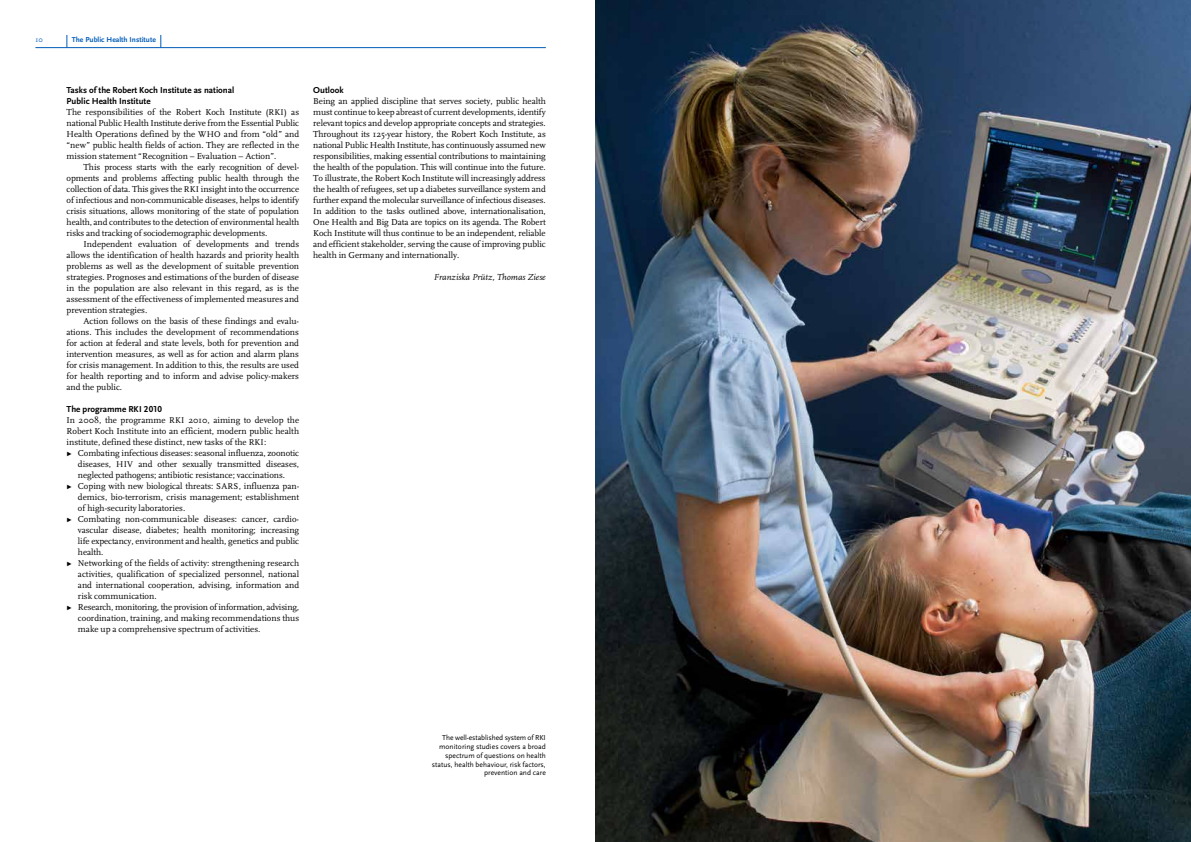
<style>
.page{position:relative;width:1191px;height:842px;background:#fff}
.page>*{position:absolute;margin:0;border:0;box-sizing:border-box;transform-origin:0 0}
.t1{font:9px/11px "FF Scala OSX";color:#000;text-align:justify}
.t2{font:700 9px/11px "Scala Sans";color:#000}
.t3{font:italic 9px "FF Scala OSX";color:#000}
.t4{font:7.5px/8.8px "Scala Sans";letter-spacing:.005em;color:#000;text-align:right}
.t5{font:700 7.5px "Scala Sans";letter-spacing:.005em;color:#005cb9}
.t6{font:7.5px "FF Scala OSX";color:#005cb9}
.s1{font-size:8.8px}
.s2{font-family:"Scala Sans Figures"}
</style>
<div class="page">
<hr style="left:35px;top:47px;width:511px;height:1px;background:#005cb9">
<svg style="left:67px;top:35px;width:1px;height:13px"></svg>
<svg style="left:161px;top:35px;width:1px;height:13px"></svg>
<img style="left:595px;top:0;width:596px;height:842px">
<p class="t6" style="left:35px;top:36px;width:9px">10</p>
<p class="t5" style="left:72px;top:36px;width:86px">The Public Health Institute</p>
<h2 class="t2" style="left:67px;top:85px;width:169px">Tasks of the Robert Koch Institute as national<br>Public Health Institute</h2>
<p class="t1" style="left:67px;top:107px;width:234px">The responsibilities of the Robert Koch Institute (<span class="s1">RKI</span>) as national Public Health Institute derive from the Essential Public Health Operations defined by the <span class="s1">WHO</span> and from “old” and “new” public health fields of action. They are reflected in the mission statement “Recognition – Evaluation – Action”.</p>
<p class="t1" style="left:67px;top:162px;width:234px;text-indent:17px">This process starts with the early recognition of devel&shy;opments and problems affecting public health through the collection ofdata. This gives the <span class="s1">RKI</span> insight into the occurrence of infectious and non-communicable diseases, helps to identify crisis situations, allows monitoring of the state of population health, and contributes to the detection of environmental health risks and tracking of sociodemographic developments.</p>
<p class="t1" style="left:67px;top:239px;width:234px;text-indent:17px">Independent evaluation of developments and trends allows the identification of health hazards and priority health problems as well as the development of suitable prevention strategies. Prognoses and estimations of the burden of disease in the population are also relevant in this regard, as is the assessment ofthe effectiveness ofimplemented measures and prevention strategies.</p>
<p class="t1" style="left:66px;top:316px;width:234px;text-indent:17px">Action follows on the basis of these findings and evalu&shy;ations. This includes the development of recommendations for action at federal and state levels, both for prevention and intervention measures, as well as for action and alarm plans for crisis management. In addition to this, the results are used for health reporting and to inform and advise policy-makers and the public.</p>
<h2 class="t2" style="left:66px;top:404px;width:97px">The programme RKI <span class="s2">2010</span></h2>
<p class="t1" style="left:66px;top:415px;width:234px;text-align:left">In 2008, the programme <span class="s1">RKI</span> 2010, aiming to develop the Robert Koch Institute into an efficient, modern public health institute, defined these distinct, new tasks of the <span class="s1">RKI</span>:<br>Ω Combating infectious diseases: seasonal influenza, zoonotic</p>
<p class="t1" style="left:78px;top:459px;width:223px">diseases, <span class="s1">HIV</span> and other sexually transmitted diseases, neglected pathogens; antibiotic resistance; vaccinations.</p>
<p class="t1" style="left:78px;top:481px;width:223px;text-indent:-11px">Ω Coping with new biological threats: <span class="s1">SARS</span>, influenza pan&shy;demics, bio-terrorism, crisis management; establishment of high-security laboratories.</p>
<p class="t1" style="left:78px;top:514px;width:223px;text-indent:-11px">Ω Combating non-communicable diseases: cancer, cardio&shy;vascular disease, diabetes; health monitoring; increasing life expectancy, environment and health, genetics and public health.</p>
<p class="t1" style="left:78px;top:558px;width:223px;text-indent:-11px">Ω Networking of the fields of activity: strengthening research activities, qualification of specialized personnel, national and international cooperation, advising, information and risk communication.</p>
<p class="t1" style="left:78px;top:602px;width:223px;text-indent:-11px">Ω Research, monitoring, the provision of information, advising, coordination, training, and making recommendations thus make up a comprehensive spectrum of activities.</p>
<h2 class="t2" style="left:313px;top:85px;width:32px">Outlook</h2>
<p class="t1" style="left:313px;top:96px;width:234px">Being an applied discipline that serves society, public health must continue to keep abreast of current developments, identify relevant topics and develop appropriate concepts and strategies.<br>Throughout its 125-year history, the Robert Koch Institute, as national Public Health Institute, has continuously assumed new responsibilities, making essential contributions to maintaining the health of the population. This will continue into the future.<br>To illustrate, the Robert Koch Institute will increasingly address the health ofrefugees, set up a diabetes surveillance system and further expand the molecular surveillance of infectious diseases.<br>In addition to the tasks outlined above, internationalisation, One Health and Big Data are topics on its agenda. The Robert Koch Institute will thus continue to be an independent, reliable and efficient stakeholder, serving the cause of improving public health in Germany and internationally.</p>
<p class="t3" style="left:434px;top:273px;width:113px">Franziska Prütz, Thomas Ziese</p>
<p class="t4" style="left:432px;top:733px;width:116px">the well-established system of rKI monitoring studies covers a broad spectrum of questions on health status, health behaviour, risk factors, prevention and care</p>
</div>
